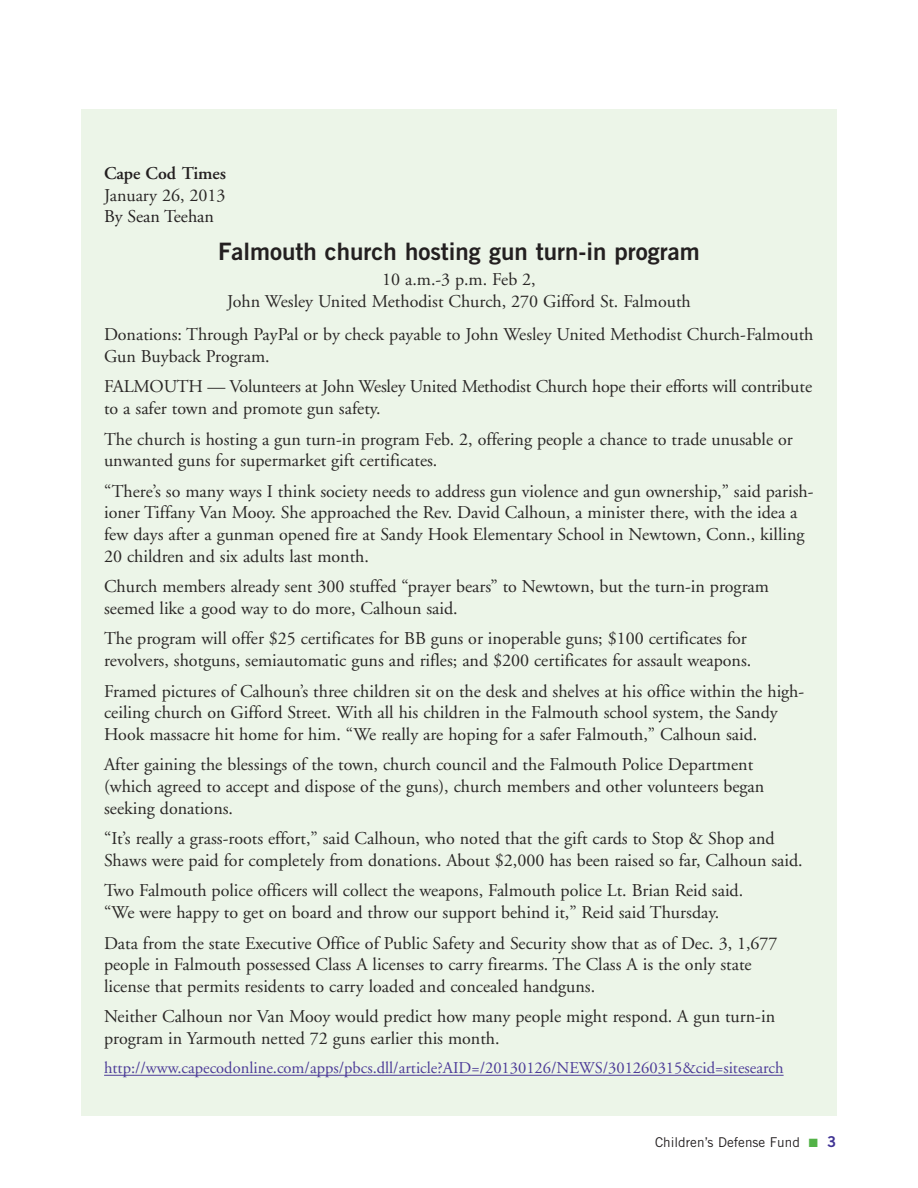
<style>
.page{position:relative;width:918px;height:1188px;background:#fff}
.page>*{position:absolute;margin:0;border:0;box-sizing:border-box;transform-origin:0 0}
.t1{font:24px "Trade Gothic Bold Two";color:#231f20}
.t2{font:18px/21.6px "Adobe Garamond";color:#2a2726}
.t3{font:600 18px "Adobe Garamond";color:#231f20}
.t4{font:18px "Adobe Garamond";color:#231f20}
.t5{font:16.5px "Adobe Garamond";color:#4d3c98}
.t6{font:13.5px "Trade Gothic";color:#231f20}
.s1{color:#53b247}
.s2{font-family:"Trade Gothic Bold Two";font-size:15px;color:#3f3293}
</style>
<div class="page">
<div style="left:81px;top:109px;width:756px;height:1007px;background:#ecf5e8"></div>
<hr style="left:104px;top:1075px;width:680px;height:1px;background:#4d3c98">
<p class="t3" style="left:104px;top:166px;width:124px">Cape Cod Times</p>
<p class="t2" style="left:104px;top:186px;width:123px">January 26, 2013</p>
<p class="t4" style="left:104px;top:209px;width:111px">By Sean Teehan</p>
<h1 class="t1" style="left:218px;top:243px;width:483px">Falmouth church hosting gun turn-in program</h1>
<p class="t2" style="left:227px;top:270px;width:465px;text-align:center">10 a.m.-3 p.m. Feb 2,<br>John Wesley United Methodist Church, 270 Gifford St. Falmouth</p>
<p class="t2" style="left:104px;top:325px;width:711px">Donations: Through PayPal or by check payable to John Wesley United Methodist Church-Falmouth<br>Gun Buyback Program.</p>
<p class="t2" style="left:104px;top:377px;width:710px">FALMOUTH — Volunteers at John Wesley United Methodist Church hope their efforts will contribute to a safer town and promote gun safety.</p>
<p class="t2" style="left:104px;top:430px;width:690px">The church is hosting a gun turn-in program Feb. 2, offering people a chance to trade unusable or unwanted guns for supermarket gift certificates.</p>
<p class="t2" style="left:104px;top:482px;width:711px">“There’s so many ways I think society needs to address gun violence and gun ownership,” said parish&shy;ioner Tiffany Van Mooy. She approached the Rev. David Calhoun, a minister there, with the idea a few days after a gunman opened fire at Sandy Hook Elementary School in Newtown, Conn., killing 20 children and six adults last month.</p>
<p class="t2" style="left:104px;top:577px;width:666px">Church members already sent 300 stuffed “prayer bears” to Newtown, but the turn-in program seemed like a good way to do more, Calhoun said.</p>
<p class="t2" style="left:104px;top:629px;width:649px">The program will offer $25 certificates for BB guns or inoperable guns; $100 certificates for revolvers, shotguns, semiautomatic guns and rifles; and $200 certificates for assault weapons.</p>
<p class="t2" style="left:104px;top:682px;width:702px">Framed pictures of Calhoun’s three children sit on the desk and shelves at his office within the high&shy;ceiling church on Gifford Street. With all his children in the Falmouth school system, the Sandy<br>Hook massacre hit home for him. “We really are hoping for a safer Falmouth,” Calhoun said.</p>
<p class="t2" style="left:104px;top:755px;width:662px">After gaining the blessings of the town, church council and the Falmouth Police Department (which agreed to accept and dispose of the guns), church members and other volunteers began seeking donations.</p>
<p class="t2" style="left:104px;top:829px;width:700px">“It’s really a grass-roots effort,” said Calhoun, who noted that the gift cards to Stop &amp; Shop and<br>Shaws were paid for completely from donations. About $2,000 has been raised so far, Calhoun said.</p>
<p class="t2" style="left:104px;top:881px;width:641px">Two Falmouth police officers will collect the weapons, Falmouth police Lt. Brian Reid said. “We were happy to get on board and throw our support behind it,” Reid said Thursday.</p>
<p class="t2" style="left:104px;top:934px;width:675px">Data from the state Executive Office of Public Safety and Security show that as of Dec. 3, 1,677 people in Falmouth possessed Class A licenses to carry firearms. The Class A is the only state license that permits residents to carry loaded and concealed handguns.</p>
<p class="t2" style="left:104px;top:1007px;width:673px">Neither Calhoun nor Van Mooy would predict how many people might respond. A gun turn-in program in Yarmouth netted 72 guns earlier this month.</p>
<p class="t5" style="left:104px;top:1062px;width:681px">http://www.capecodonline.com/apps/pbcs.dll/article?AID=/20130126/NEWS/301260315&amp;cid=sitesearch</p>
<p class="t6" style="left:655px;top:1137px;width:183px">Children’s Defense Fund <span class="s1">■</span> <span class="s2">3</span></p>
</div>
